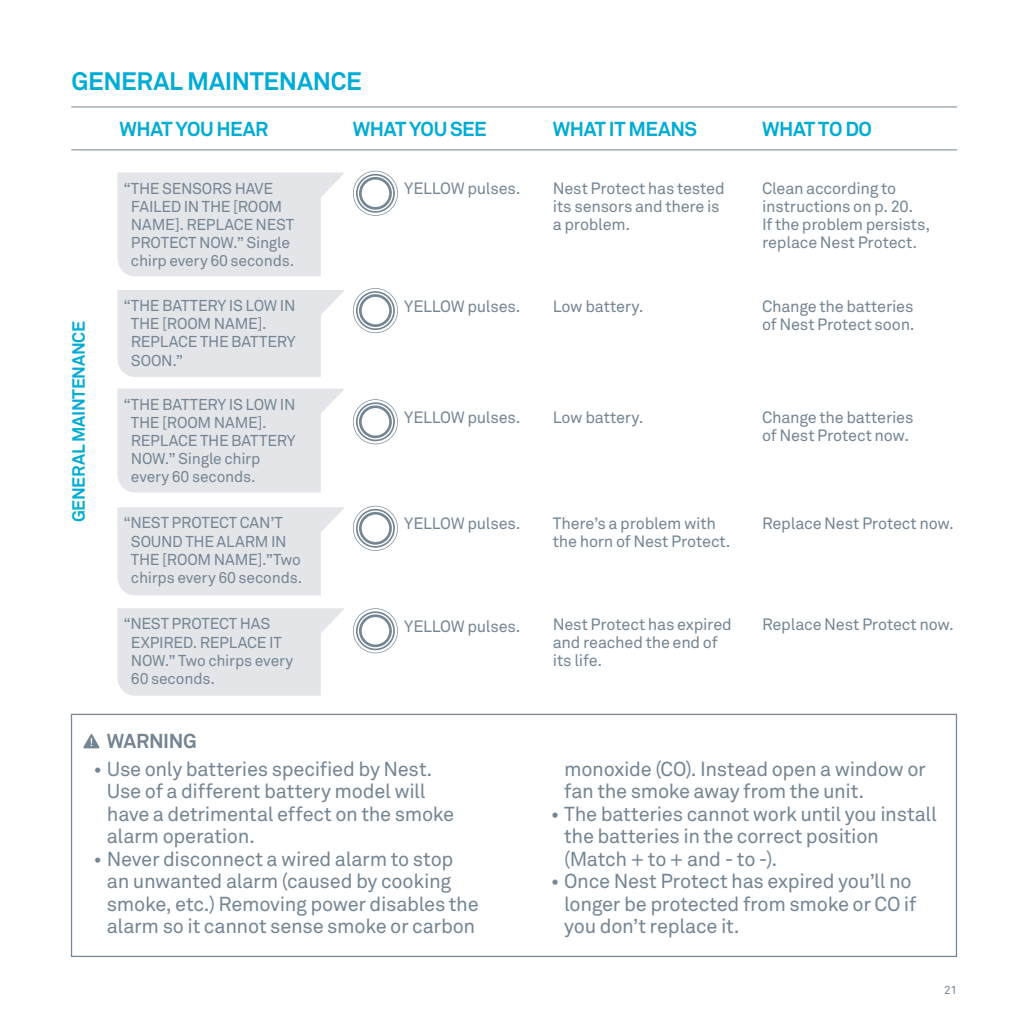
<style>
.page{position:relative;width:1028px;height:1028px;background:#fff}
.page>*{position:absolute;margin:0;border:0;box-sizing:border-box;transform-origin:0 0}
.t1{font:700 25px "Akkurat Pro";letter-spacing:-.01em;color:#00acd6}
.t2{font:20px/22.5px "Akkurat Pro";letter-spacing:-.015em;color:#748593}
.t3{font:700 20px "Akkurat Pro";letter-spacing:-.025em;color:#00acd6}
.t4{font:700 20px "Akkurat Pro";letter-spacing:-.02em;color:#748593}
.t5{font:700 17.5px "Akkurat Pro";letter-spacing:-.02em;color:#00acd6}
.t6{font:16.25px/18px "Akkurat Pro";letter-spacing:-.015em;color:#748593}
.t7{font:15.5px/18px "Akkurat Pro";letter-spacing:-.015em;color:#748593}
.t8{font:11.75px "Akkurat Pro";color:#748593}
</style>
<div class="page">
<svg style="left:117px;top:389px;width:227px;height:103px;background:#e6e7eb"></svg>
<svg style="left:117px;top:172px;width:228px;height:104px;background:#e6e7eb"></svg>
<svg style="left:117px;top:608px;width:228px;height:87px;background:#e6e7eb"></svg>
<svg style="left:117px;top:507px;width:228px;height:88px;background:#e6e7eb"></svg>
<svg style="left:117px;top:290px;width:228px;height:87px;background:#e6e7eb"></svg>
<svg style="left:353px;top:288px;width:45px;height:45px"></svg>
<svg style="left:353px;top:399px;width:45px;height:45px"></svg>
<svg style="left:353px;top:506px;width:45px;height:45px"></svg>
<svg style="left:353px;top:608px;width:45px;height:45px"></svg>
<hr style="left:71px;top:149px;width:886px;height:1px;background:#748593">
<svg style="left:353px;top:171px;width:45px;height:45px"></svg>
<hr style="left:71px;top:106px;width:886px;height:1px;background:#748593">
<div style="left:71px;top:713px;width:886px;height:244px;border:1px solid #748593"></div>
<svg style="left:83px;top:734px;width:16px;height:14px"></svg>
<p class="t1" style="left:71px;top:66px;width:292px">GENERAL MAINTENANCE</p>
<p class="t3" style="left:119px;top:116px;width:150px">WHAT YOU HEAR</p>
<p class="t3" style="left:353px;top:116px;width:135px">WHAT YOU SEE</p>
<p class="t3" style="left:553px;top:116px;width:146px">WHAT IT MEANS</p>
<p class="t3" style="left:762px;top:116px;width:111px">WHAT TO DO</p>
<p class="t5" style="left:68px;top:522px;width:203px;rotate:-90deg">GENERAL MAINTENANCE</p>
<p class="t7" style="left:131px;top:179px;width:165px;text-indent:-8px">“THE SENSORS HAVE<br>FAILED IN THE [ROOM<br>NAME]. REPLACE NEST<br>PROTECT NOW.” Single chirp every 60 seconds.</p>
<p class="t6" style="left:404px;top:180px;width:118px">YELLOW pulses.</p>
<p class="t6" style="left:553px;top:179px;width:173px">Nest Protect has tested its sensors and there is a problem.</p>
<p class="t6" style="left:762px;top:179px;width:170px">Clean according to instructions on p. 20.<br>If the problem persists, replace Nest Protect.</p>
<p class="t7" style="left:123px;top:297px;width:174px">“THE BATTERY IS LOW IN</p>
<p class="t6" style="left:553px;top:297px;width:92px">Low battery.</p>
<p class="t7" style="left:131px;top:315px;width:166px">THE [ROOM NAME].<br>REPLACE THE BATTERY<br>SOON.”</p>
<p class="t6" style="left:404px;top:297px;width:118px">YELLOW pulses.</p>
<p class="t6" style="left:762px;top:297px;width:154px">Change the batteries of Nest Protect soon.</p>
<p class="t7" style="left:131px;top:395px;width:166px;text-indent:-7px">“THE BATTERY IS LOW IN<br>THE [ROOM NAME].<br>REPLACE THE BATTERY<br>NOW.” Single chirp every 60 seconds.</p>
<p class="t6" style="left:404px;top:408px;width:118px">YELLOW pulses.</p>
<p class="t6" style="left:553px;top:408px;width:92px">Low battery.</p>
<p class="t6" style="left:762px;top:408px;width:153px">Change the batteries of Nest Protect now.</p>
<p class="t7" style="left:123px;top:514px;width:161px">“NEST PROTECT CAN’T</p>
<p class="t6" style="left:762px;top:514px;width:193px">Replace Nest Protect now.</p>
<p class="t7" style="left:131px;top:532px;width:173px">SOUND THE ALARM IN<br>THE [ROOM NAME].”Two chirps every 60 seconds.</p>
<p class="t6" style="left:553px;top:514px;width:179px">There’s a problem with the horn of Nest Protect.</p>
<p class="t6" style="left:404px;top:514px;width:118px">YELLOW pulses.</p>
<p class="t7" style="left:123px;top:615px;width:148px">“NEST PROTECT HAS</p>
<p class="t6" style="left:762px;top:615px;width:193px">Replace Nest Protect now.</p>
<p class="t7" style="left:131px;top:633px;width:164px">EXPIRED. REPLACE IT<br>NOW.” Two chirps every<br>60 seconds.</p>
<p class="t6" style="left:553px;top:615px;width:180px">Nest Protect has expired and reached the end of its life.</p>
<p class="t6" style="left:404px;top:617px;width:118px">YELLOW pulses.</p>
<p class="t4" style="left:107px;top:729px;width:91px">WARNING</p>
<p class="t2" style="left:107px;top:757px;width:349px;text-indent:-13px">• Use only batteries specified by Nest.<br>Use of a different battery model will have a detrimental effect on the smoke alarm operation.</p>
<p class="t2" style="left:107px;top:847px;width:373px;text-indent:-14px">• Never disconnect a wired alarm to stop an unwanted alarm (caused by cooking smoke, etc.) Removing power disables the alarm so it cannot sense smoke or carbon</p>
<p class="t2" style="left:564px;top:757px;width:363px">monoxide (CO). Instead open a window or fan the smoke away from the unit.</p>
<p class="t2" style="left:564px;top:802px;width:374px;text-indent:-13px">• The batteries cannot work until you install the batteries in the correct position (Match + to + and - to -).</p>
<p class="t2" style="left:564px;top:870px;width:354px;text-indent:-13px">• Once Nest Protect has expired you’ll no longer be protected from smoke or CO if you don’t replace it.</p>
<p class="t8" style="left:944px;top:982px;width:14px">21</p>
</div>
